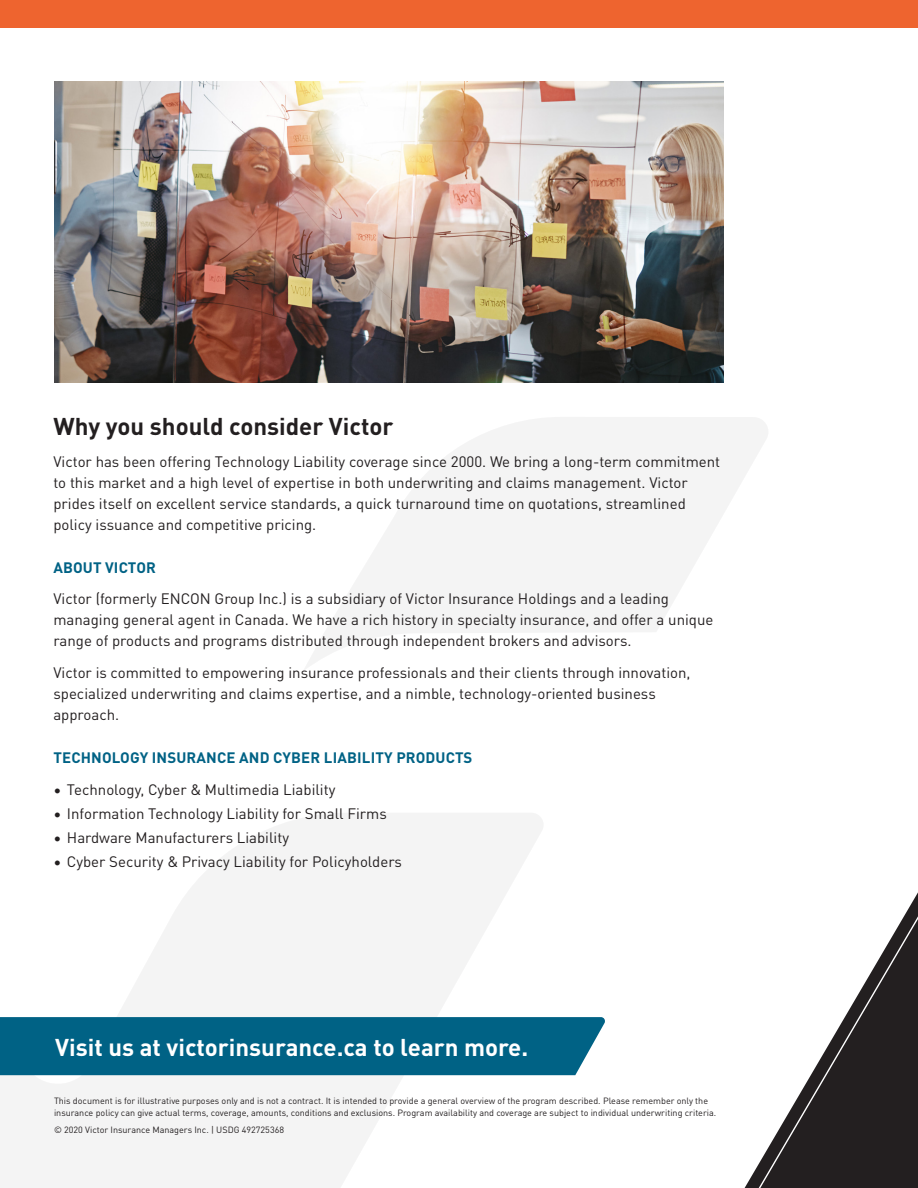
<style>
.page{position:relative;width:918px;height:1188px;background:#fff}
.page>*{position:absolute;margin:0;border:0;box-sizing:border-box;transform-origin:0 0}
.t1{font:700 24px "DINOT";color:#fff}
.Body_Subhead_1_16_20{font:700 24px "DINOT";color:#231f20}
.Body_Text_10_14{font:15px/21px "DINOT";color:#231f20}
.Body_Subhead_3_10_14{font:700 15px "DINOT";letter-spacing:.01em;color:#006285}
.t2{font:9px/12px "DINOT";color:#231f20}
</style>
<div class="page">
<svg style="left:0;top:813px;width:547px;height:375px;fill:#f4f4f4"></svg>
<svg style="left:304px;top:417px;width:464px;height:253px;fill:#f4f4f4"></svg>
<div style="left:0;top:0;width:918px;height:28px;background:#ee642f"></div>
<div style="left:0;top:1017px;width:605px;height:58px;background:#006285"></div>
<svg style="left:750px;top:892px;width:168px;height:296px"></svg>
<img style="left:54px;top:81px;width:670px;height:301px">
<p class="Body_Subhead_1_16_20" style="left:53px;top:408px;width:341px">Why you should consider Victor</p>
<p class="Body_Text_10_14" style="left:53px;top:450px;width:668px">Victor has been offering Technology Liability coverage since 2000. We bring a long-term commitment to this market and a high level of expertise in both underwriting and claims management. Victor prides itself on excellent service standards, a quick turnaround time on quotations, streamlined policy issuance and competitive pricing.</p>
<p class="Body_Subhead_3_10_14" style="left:53px;top:555px;width:104px">ABOUT VICTOR</p>
<p class="Body_Text_10_14" style="left:53px;top:587px;width:662px">Victor (formerly ENCON Group Inc.) is a subsidiary of Victor Insurance Holdings and a leading managing general agent in Canada. We have a rich history in specialty insurance, and offer a unique range of products and programs distributed through independent brokers and advisors.</p>
<p class="Body_Text_10_14" style="left:53px;top:661px;width:639px">Victor is committed to empowering insurance professionals and their clients through innovation, specialized underwriting and claims expertise, and a nimble, technology-oriented business approach.</p>
<p class="Body_Subhead_3_10_14" style="left:53px;top:746px;width:421px">TECHNOLOGY INSURANCE AND CYBER LIABILITY PRODUCTS</p>
<p class="Body_Text_10_14" style="left:53px;top:777px;width:284px">• Technology, Cyber &amp; Multimedia Liability</p>
<p class="Body_Text_10_14" style="left:53px;top:802px;width:335px">• Information Technology Liability for Small Firms</p>
<p class="Body_Text_10_14" style="left:53px;top:826px;width:237px">• Hardware Manufacturers Liability</p>
<p class="Body_Text_10_14" style="left:53px;top:850px;width:350px">• Cyber Security &amp; Privacy Liability for Policyholders</p>
<h1 class="t1" style="left:55px;top:1028px;width:475px">Visit us at victorinsurance.ca to learn more.</h1>
<p class="t2" style="left:54px;top:1094px;width:664px">This document is for illustrative purposes only and is not a contract. It is intended to provide a general overview of the program described. Please remember only the insurance policy can give actual terms, coverage, amounts, conditions and exclusions. Program availability and coverage are subject to individual underwriting criteria.</p>
<p class="t2" style="left:54px;top:1123px;width:232px">© 2020 Victor Insurance Managers Inc. | USDG 492725368</p>
</div>
